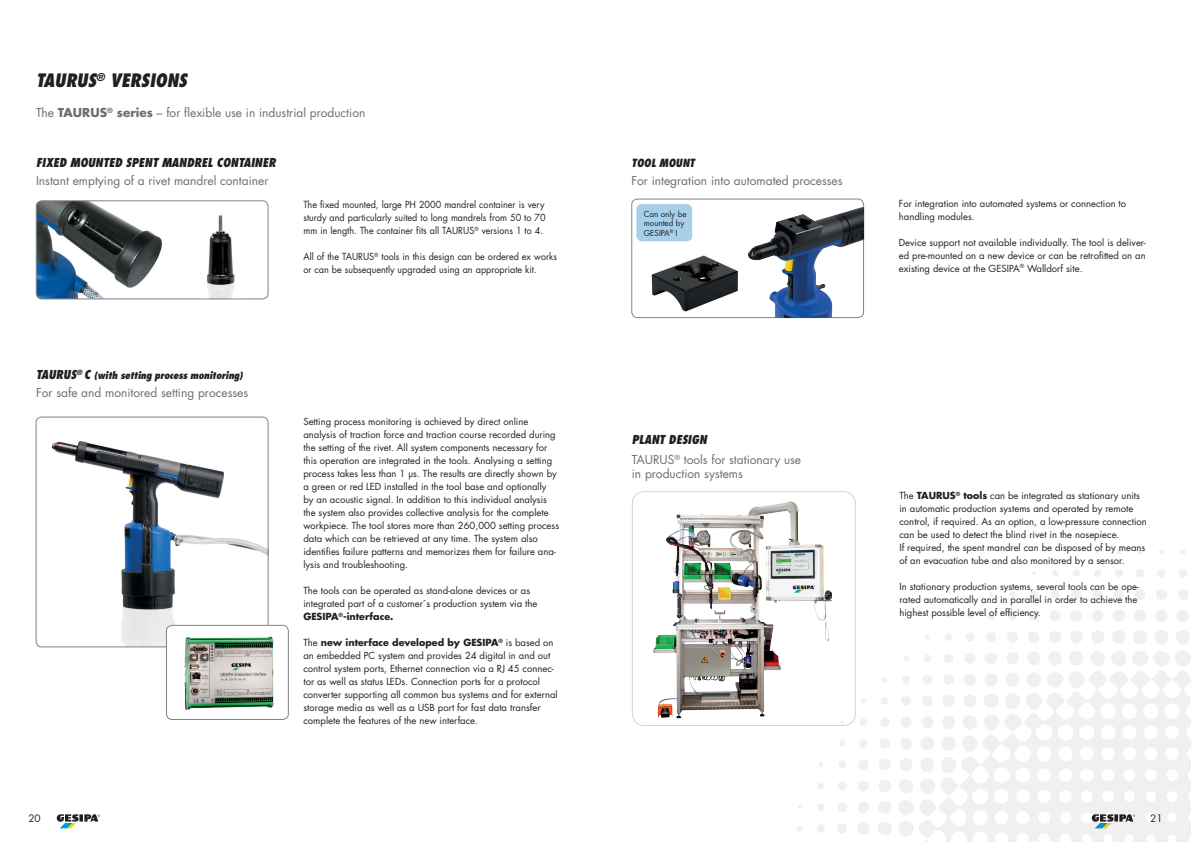
<style>
.page{position:relative;width:1191px;height:842px;background:#fff}
.page>*{position:absolute;margin:0;border:0;box-sizing:border-box;transform-origin:0 0}
.t1{font:italic 800 condensed 18px "Futura Std";color:#231f20}
.t2{font:12px/20px "Futura Std";color:#6c6d70}
.t3{font:italic 800 condensed 12px "Futura Std";color:#231f20}
.t4{font:italic 800 condensed 11px "Futura Std";color:#231f20}
.t5{font:italic 800 condensed 10px "Futura Std";letter-spacing:-.015em;color:#231f20}
.t6{font:10px "Futura Std";color:#231f20}
.t7{font:9.5px/13px "Futura Std";color:#231f20}
.t8{font:9.5px/13px "Futura Std";color:#231f20;scale:.95 1}
.t9{font:8px/9.5px "Futura Std";color:#231f20}
.s1{font-weight:700}
.s2{font-size:12px}
.s3{font-weight:800;font-style:italic;font-stretch:condensed;color:#231f20}
</style>
<div class="page">
<svg style="left:57px;top:814px;width:43px;height:14px"></svg>
<svg style="left:1159px;top:549px;width:5px;height:5px"></svg>
<svg style="left:1180px;top:550px;width:6px;height:4px"></svg>
<svg style="left:1117px;top:550px;width:4px;height:4px"></svg>
<svg style="left:1136px;top:569px;width:8px;height:8px"></svg>
<svg style="left:1157px;top:569px;width:8px;height:8px"></svg>
<svg style="left:1179px;top:569px;width:8px;height:8px"></svg>
<svg style="left:1094px;top:570px;width:7px;height:7px"></svg>
<svg style="left:1115px;top:569px;width:8px;height:8px"></svg>
<svg style="left:1073px;top:570px;width:7px;height:6px"></svg>
<svg style="left:1052px;top:570px;width:6px;height:6px"></svg>
<svg style="left:819px;top:762px;width:4px;height:5px"></svg>
<svg style="left:818px;top:783px;width:6px;height:6px"></svg>
<svg style="left:817px;top:804px;width:7px;height:7px"></svg>
<svg style="left:817px;top:825px;width:8px;height:8px"></svg>
<svg style="left:797px;top:826px;width:5px;height:5px"></svg>
<svg style="left:1138px;top:550px;width:4px;height:4px"></svg>
<svg style="left:837px;top:588px;width:354px;height:254px"></svg>
<img style="left:654px;top:501px;width:177px;height:217px">
<div style="left:632px;top:491px;width:223px;height:235px;border:1px solid #d1d2d4;border-radius:12px"></div>
<img style="left:36px;top:201px;width:126px;height:98px">
<div style="left:36px;top:201px;width:232px;height:98px;border:1px solid #808285;border-radius:6px"></div>
<img style="left:206px;top:215px;width:29px;height:63px">
<img style="left:200px;top:278px;width:41px;height:21px">
<div style="left:36px;top:417px;width:232px;height:230px;border:1px solid #808285;border-radius:6px"></div>
<svg style="left:122px;top:612px;width:147px;height:6px"></svg>
<img style="left:51px;top:439px;width:218px;height:173px">
<svg style="left:632px;top:199px;width:231px;height:119px"></svg>
<div style="left:631px;top:199px;width:232px;height:119px;border:1px solid #808285;border-radius:6px"></div>
<img style="left:636px;top:253px;width:125px;height:60px">
<div style="left:636px;top:204px;width:56px;height:37px;background:#a5cfea;border-radius:6px"></div>
<img style="left:810px;top:206px;width:53px;height:15px">
<img style="left:166px;top:625px;width:122px;height:94px">
<div style="left:166px;top:625px;width:122px;height:95px;border:1px solid #808285;border-radius:6px"></div>
<h1 class="t1" style="left:36px;top:69px;width:153px">TAURUS<sup>®</sup> VERSIONS</h1>
<p class="t2" style="left:36px;top:103px;width:331px">The <span class="s1">TAURUS</span><sup>®</sup> <span class="s1">series</span> – for flexible use in industrial production</p>
<p class="t3" style="left:36px;top:155px;width:241px">FIXED MOUNTED SPENT MANDREL CONTAINER</p>
<p class="t2" style="left:36px;top:171px;width:234px">Instant emptying of a rivet mandrel container</p>
<p class="t8" style="left:303px;top:199px;width:256px">The fixed mounted, large PH 2000 mandrel container is very sturdy and particularly suited to long mandrels from 50 to 70 mm in length. The container fits all TAURUS<sup>®</sup> versions 1 to 4.</p>
<p class="t8" style="left:303px;top:251px;width:268px">All of the TAURUS<sup>®</sup> tools in this design can be ordered ex works or can be subsequently upgraded using an appropriate kit.</p>
<p class="t5" style="left:36px;top:368px;width:208px"><span class="s2">TAURUS</span><sup>®</sup> <span class="s2">C</span> (with setting process monitoring)</p>
<p class="t2" style="left:36px;top:382px;width:214px">For safe and monitored setting processes</p>
<p class="t7" style="left:303px;top:415px;width:257px">Setting process monitoring is achieved by direct online analysis of traction force and traction course recorded during the setting of the rivet. All system components necessary for this operation are integrated in the tools. Analysing a setting process takes less than 1 µs. The results are directly shown by a green or red LED installed in the tool base and optionally by an acoustic signal. In addition to this individual analysis the system also provides collective analysis for the complete workpiece. The tool stores more than 260,000 setting process data which can be retrieved at any time. The system also identifies failure patterns and memorizes them for failure ana&shy;lysis and troubleshooting.</p>
<p class="t7" style="left:303px;top:584px;width:235px">The tools can be operated as stand-alone devices or as integrated part of a customer´s production system via the<br><span class="s1">GESIPA</span><sup>®</sup><span class="s1">-interface.</span></p>
<p class="t7" style="left:303px;top:636px;width:256px">The <span class="s1">new interface developed by GESIPA</span><sup>®</sup> is based on an embedded PC system and provides 24 digital in and out control system ports, Ethernet connection via a RJ 45 connec&shy;tor as well as status LEDs. Connection ports for a protocol converter supporting all common bus systems and for external storage media as well as a USB port for fast data transfer complete the features of the new interface.</p>
<p class="t4" style="left:631px;top:156px;width:65px">TOOL MOUNT</p>
<p class="t2" style="left:631px;top:171px;width:213px">For integration into automated processes</p>
<p class="t9" style="left:643px;top:209px;width:44px">Can only be mounted by<br>GESIPA<sup>®</sup> !</p>
<p class="t7" style="left:899px;top:197px;width:229px">For integration into automated systems or connection to handling modules.</p>
<p class="t7" style="left:899px;top:236px;width:248px;text-align:justify">Device support not available individually. The tool is deliver&shy;ed pre-mounted on a new device or can be retrofitted on an existing device at the GESIPA<sup>®</sup> Walldorf site.</p>
<p class="t2" style="left:632px;top:429px;width:171px"><span class="s3">PLANT DESIGN<br></span>TAURUS<sup>®</sup> tools for stationary use</p>
<p class="t2" style="left:632px;top:463px;width:113px">in production systems</p>
<p class="t7" style="left:899px;top:489px;width:249px">The <span class="s1">TAURUS</span><sup>®</sup> <span class="s1">tools</span> can be integrated as stationary units in automatic production systems and operated by remote control, if required. As an option, a low-pressure connection can be used to detect the blind rivet in the nosepiece.<br>If required, the spent mandrel can be disposed of by means of an evacuation tube and also monitored by a sensor.</p>
<p class="t7" style="left:899px;top:580px;width:241px">In stationary production systems, several tools can be ope&shy;rated automatically and in parallel in order to achieve the highest possible level of efficiency.</p>
<p class="t6" style="left:28px;top:812px;width:14px">20</p>
<p class="t6" style="left:1150px;top:812px;width:14px">21</p>
</div>
